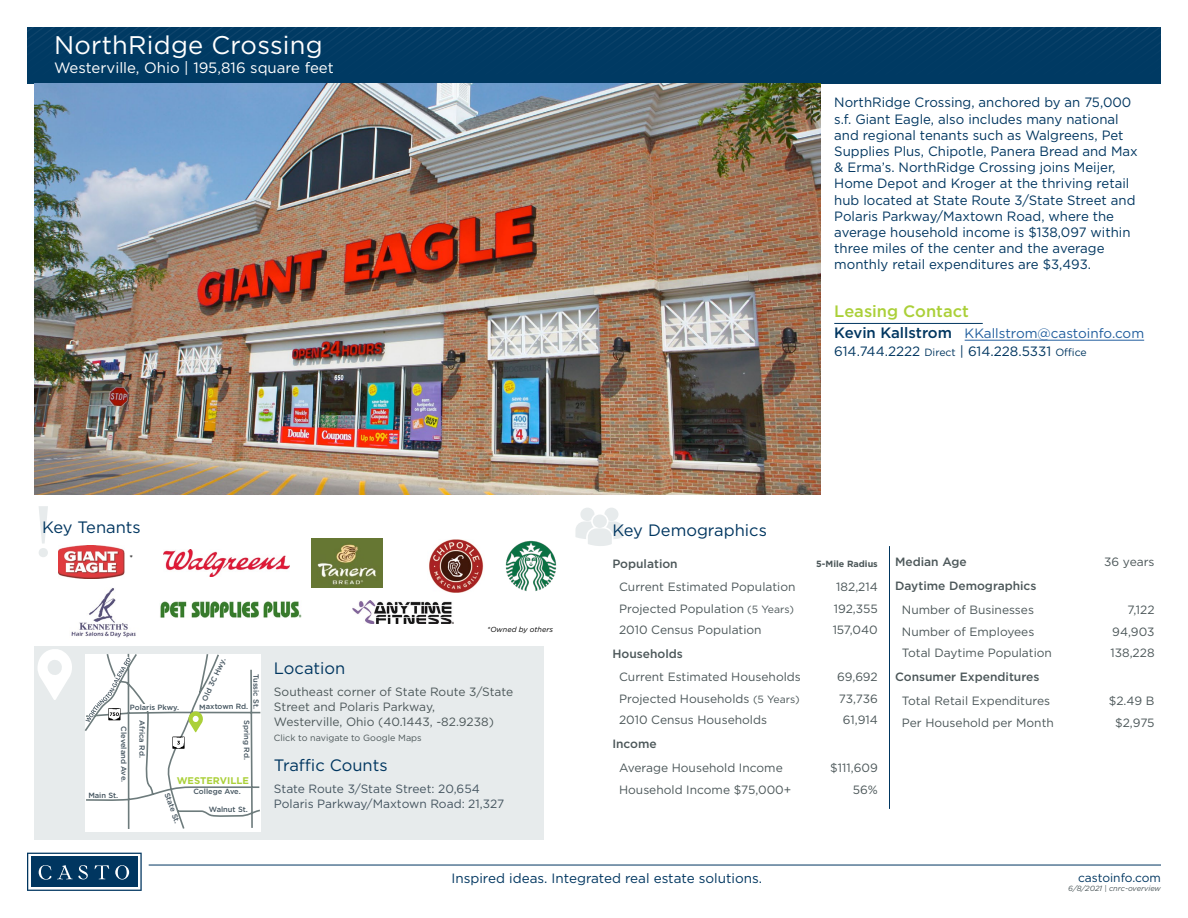
<style>
.page{position:relative;width:1188px;height:918px;background:#fff}
.page>*{position:absolute;margin:0;border:0;box-sizing:border-box;transform-origin:0 0}
.t1{font:25.5px "Gotham";letter-spacing:.01em;color:#fff}
.t2{font:16.5px "Gotham";color:#003660}
.t3{font:500 16.5px "Gotham";color:#abd039}
.t4{font:15px "Gotham";color:#fff}
.t5{font:13.5px/16.2px "Gotham";color:#003660}
.t6{font:12px/15px "Gotham";color:#4c5759}
.t7{font:500 12px "Gotham";color:#4c5759}
.t8{font:12px/15px "Gotham";color:#455560}
.t9{font:12px "Gotham";color:#003660}
.t10{font:700 9.75px "Gotham";color:#abd039}
.t11{font:9px "Gotham";color:#4c5759}
.t12{font:700 9px "Gotham";color:#4c5759}
.t13{font:8.55px "Gotham";color:#000}
.t14{font:500 7.5px "Gotham";letter-spacing:-.005em;color:#455560}
.t15{font:italic 7.5px "Gotham";color:#4c5759}
.t16{font:italic 7.35px "Gotham";color:#000}
.s1{font-weight:500;font-size:15px}
.s2{color:#215e9e}
.s3{font-size:10.5px}
</style>
<div class="page">
<div style="left:27px;top:27px;width:1134px;height:56px;background:#003a63"></div>
<svg style="left:27px;top:27px;width:1134px;height:15px"></svg>
<svg style="left:27px;top:853px;width:115px;height:38px"></svg>
<hr style="left:149px;top:865px;width:1012px;height:1px;background:#003660">
<div style="left:34px;top:646px;width:510px;height:194px;background:#e7ebec"></div>
<svg style="left:37px;top:649px;width:35px;height:51px"></svg>
<hr style="left:965px;top:340px;width:179px;height:1px;background:#215e9e">
<hr style="left:834px;top:323px;width:149px;height:1px;background:#003660">
<svg style="left:85px;top:654px;width:175px;height:175px;background:#f4f5f4"></svg>
<svg style="left:575px;top:508px;width:48px;height:38px"></svg>
<hr style="left:889px;top:546px;width:1px;height:263px;background:#003660">
<svg style="left:39px;top:506px;width:9px;height:51px"></svg>
<img style="left:59px;top:545px;width:66px;height:34px">
<img style="left:164px;top:549px;width:125px;height:28px">
<img style="left:311px;top:539px;width:71px;height:48px">
<img style="left:71px;top:588px;width:65px;height:49px">
<img style="left:429px;top:540px;width:55px;height:53px">
<img style="left:160px;top:601px;width:142px;height:17px">
<img style="left:352px;top:600px;width:101px;height:23px">
<img style="left:34px;top:83px;width:787px;height:412px">
<img style="left:505px;top:541px;width:52px;height:50px">
<h1 class="t1" style="left:54px;top:29px;width:270px">NorthRidge Crossing</h1>
<p class="t4" style="left:54px;top:58px;width:281px">Westerville, Ohio | 195,816 square feet</p>
<p class="t2" style="left:42px;top:516px;width:100px">Key Tenants</p>
<p class="t2" style="left:613px;top:519px;width:156px">Key Demographics</p>
<p class="t5" style="left:834px;top:94px;width:305px">NorthRidge Crossing, anchored by an 75,000 s.f. Giant Eagle, also includes many national and regional tenants such as Walgreens, Pet Supplies Plus, Chipotle, Panera Bread and Max &amp; Erma’s. NorthRidge Crossing joins Meijer, Home Depot and Kroger at the thriving retail hub located at State Route 3/State Street and Polaris Parkway/Maxtown Road, where the average household income is $138,097 within three miles of the center and the average monthly retail expenditures are $3,493.</p>
<p class="t3" style="left:834px;top:301px;width:136px">Leasing Contact</p>
<p class="t5" style="left:834px;top:324px;width:311px;line-height:18px"><span class="s1">Kevin Kallstrom</span> <span class="s2">KKallstrom@castoinfo.com<br></span>614.744.2222 <span class="s3">Direct</span> | 614.228.5331 <span class="s3">Office</span></p>
<p class="t13" style="left:129px;top:552px;width:5px">*</p>
<p class="t14" style="left:130px;top:703px;width:51px">Polaris Pkwy.</p>
<p class="t14" style="left:200px;top:698px;width:48px;rotate:-65deg">Old 3C Hwy.</p>
<p class="t14" style="left:261px;top:674px;width:37px;rotate:90deg">Tussic St.</p>
<p class="t14" style="left:199px;top:702px;width:51px">Maxtown Rd.</p>
<p class="t14" style="left:129px;top:726px;width:57px;rotate:90deg">Cleveland Ave.</p>
<p class="t14" style="left:147px;top:720px;width:39px;rotate:90deg">Africa Rd.</p>
<p class="t14" style="left:88px;top:790px;width:32px">Main St.</p>
<p class="t14" style="left:252px;top:720px;width:41px;rotate:90deg">Spring Rd.</p>
<p class="t10" style="left:177px;top:774px;width:74px">WESTERVILLE</p>
<p class="t14" style="left:172px;top:791px;width:34px;rotate:71deg">State St.</p>
<p class="t14" style="left:193px;top:787px;width:49px">College Ave.</p>
<p class="t14" style="left:209px;top:804px;width:41px">Walnut St.</p>
<p class="t16" style="left:487px;top:625px;width:67px">*Owned by others</p>
<p class="t2" style="left:274px;top:657px;width:73px">Location</p>
<p class="t6" style="left:274px;top:684px;width:241px">Southeast corner of State Route 3/State<br>Street and Polaris Parkway,<br>Westerville, Ohio (40.1443, -82.9238)</p>
<p class="t11" style="left:274px;top:732px;width:149px">Click to navigate to Google Maps</p>
<p class="t2" style="left:274px;top:755px;width:115px">Traffic Counts</p>
<p class="t8" style="left:274px;top:781px;width:232px">State Route 3/State Street: 20,654<br>Polaris Parkway/Maxtown Road: 21,327</p>
<p class="t7" style="left:612px;top:556px;width:67px">Population</p>
<p class="t12" style="left:816px;top:558px;width:63px">5-Mile Radius</p>
<p class="t6" style="left:619px;top:579px;width:178px">Current Estimated Population</p>
<p class="t6" style="left:836px;top:579px;width:43px">182,214</p>
<p class="t6" style="left:619px;top:601px;width:176px">Projected Population <span class="s3">(5 Years)</span></p>
<p class="t6" style="left:834px;top:601px;width:46px">192,355</p>
<p class="t6" style="left:619px;top:622px;width:144px">2010 Census Population</p>
<p class="t6" style="left:833px;top:622px;width:47px">157,040</p>
<p class="t7" style="left:612px;top:646px;width:72px">Households</p>
<p class="t6" style="left:619px;top:669px;width:183px">Current Estimated Households</p>
<p class="t6" style="left:837px;top:669px;width:42px">69,692</p>
<p class="t6" style="left:619px;top:691px;width:182px">Projected Households <span class="s3">(5 Years)</span></p>
<p class="t6" style="left:839px;top:691px;width:40px">73,736</p>
<p class="t6" style="left:619px;top:712px;width:149px">2010 Census Households</p>
<p class="t6" style="left:843px;top:712px;width:36px">61,914</p>
<p class="t7" style="left:612px;top:736px;width:46px">Income</p>
<p class="t6" style="left:619px;top:760px;width:165px">Average Household Income</p>
<p class="t6" style="left:830px;top:760px;width:49px">$111,609</p>
<p class="t6" style="left:619px;top:782px;width:174px">Household Income $75,000+</p>
<p class="t6" style="left:853px;top:782px;width:27px">56%</p>
<p class="t7" style="left:895px;top:554px;width:73px">Median Age</p>
<p class="t6" style="left:1104px;top:554px;width:52px">36 years</p>
<p class="t7" style="left:895px;top:578px;width:143px">Daytime Demographics</p>
<p class="t6" style="left:902px;top:602px;width:134px">Number of Businesses</p>
<p class="t6" style="left:1128px;top:602px;width:28px">7,122</p>
<p class="t6" style="left:902px;top:624px;width:134px">Number of Employees</p>
<p class="t6" style="left:1112px;top:624px;width:44px">94,903</p>
<p class="t6" style="left:902px;top:645px;width:152px">Total Daytime Population</p>
<p class="t6" style="left:1110px;top:645px;width:46px">138,228</p>
<p class="t7" style="left:895px;top:669px;width:146px">Consumer Expenditures</p>
<p class="t6" style="left:902px;top:693px;width:150px">Total Retail Expenditures</p>
<p class="t6" style="left:1109px;top:693px;width:47px">$2.49 B</p>
<p class="t6" style="left:902px;top:715px;width:154px">Per Household per Month</p>
<p class="t6" style="left:1115px;top:715px;width:41px">$2,975</p>
<p class="t5" style="left:452px;top:870px;width:312px">Inspired ideas. Integrated real estate solutions.</p>
<p class="t9" style="left:1078px;top:870px;width:84px">castoinfo.com</p>
<p class="t15" style="left:1068px;top:884px;width:94px">6/8/2021 | cnrc-overview</p>
</div>
